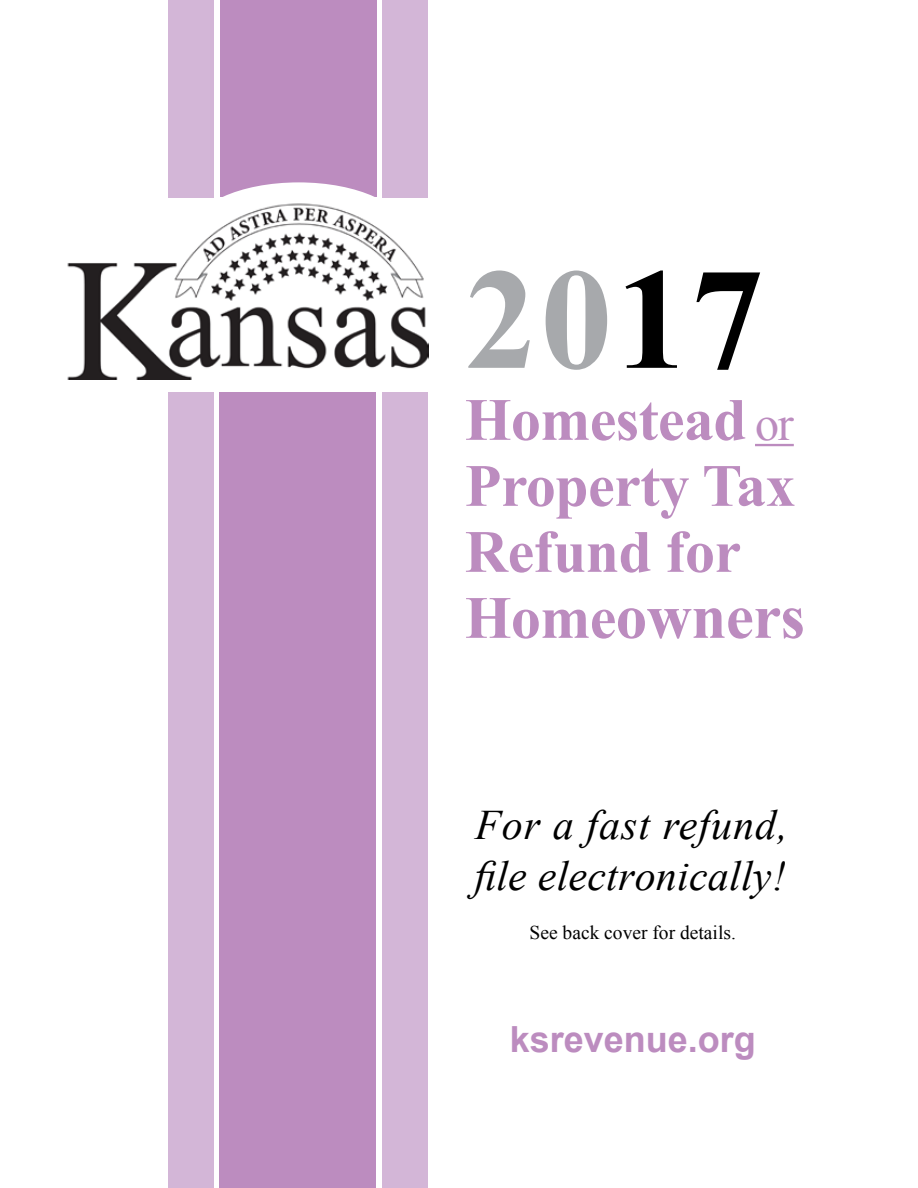
<style>
.page{position:relative;width:918px;height:1188px;background:#fff}
.page>*{position:absolute;margin:0;border:0;box-sizing:border-box;transform-origin:0 0}
.t1{font:700 144px "Times New Roman";color:#a7a9ac}
.t2{font:700 63px "Times New Roman";letter-spacing:-.01em;color:#bc8cbf}
.t3{font:700 60px/66px "Times New Roman";letter-spacing:-.01em;color:#bc8cbf}
.t4{font:48px "Times New Roman";color:#bc8cbf}
.t5{font:italic 42px/50.4px "Times New Roman";letter-spacing:.005em;color:#000}
.t6{font:700 36px "Arial";color:#bc8cbf}
.t7{font:19.5px "Times New Roman";color:#000}
.s1{color:#000}
.s2{font-size:60px}
</style>
<div class="page">
<hr style="left:755px;top:444px;width:39px;height:2px;background:#bc8cbf">
<div style="left:219px;top:393px;width:157px;height:795px;background:#bc8cbf"></div>
<div style="left:382px;top:393px;width:45px;height:795px;background:#d3b6d7"></div>
<div style="left:168px;top:393px;width:45px;height:795px;background:#d3b6d7"></div>
<div style="left:168px;top:0;width:46px;height:198px;background:#d3b6d7"></div>
<div style="left:220px;top:0;width:156px;height:196px;background:#bc8cbf"></div>
<div style="left:382px;top:0;width:46px;height:202px;background:#d3b6d7"></div>
<div style="left:192px;top:182px;width:214px;height:98px;background:#fff;border-radius:50%"></div>
<img style="left:67px;top:199px;width:362px;height:180px">
<h1 class="t1" style="left:465px;top:220px;width:300px">20<span class="s1">17</span></h1>
<h3 class="t3" style="left:465px;top:385px;width:283px">Homestead</h3>
<p class="t4" style="left:755px;top:391px;width:40px">or</p>
<h3 class="t3" style="left:465px;top:451px;width:332px">Property Tax<br>Refund for</h3>
<h2 class="t2" style="left:465px;top:573px;width:342px"><span class="s2">Home</span>owners</h2>
<p class="t5" style="left:475px;top:799px;width:314px">For a fast refund, file electronically!</p>
<p class="t7" style="left:530px;top:919px;width:208px">See back cover for details.</p>
<p class="t6" style="left:510px;top:1015px;width:248px">ksrevenue.org</p>
</div>
